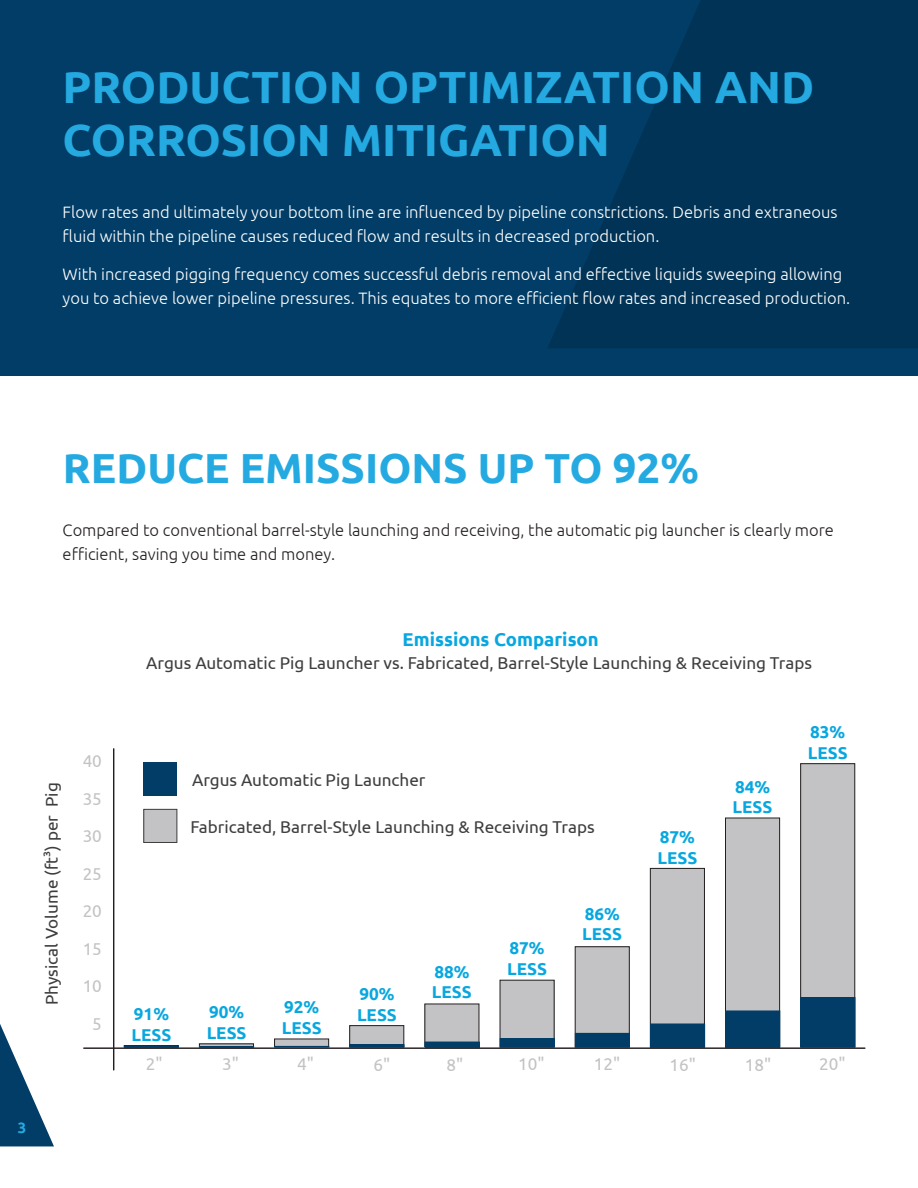
<style>
.page{position:relative;width:918px;height:1188px;background:#fff}
.page>*{position:absolute;margin:0;border:0;box-sizing:border-box;transform-origin:0 0}
.t1{font:700 45px/52.5px "Ubuntu";color:#24aae1}
.t2{font:700 42px "Ubuntu";color:#24aae1}
.t3{font:700 18.6px "Ubuntu";color:#08a7e0}
.t4{font:17.1px "Ubuntu";color:#3e3e3f}
.t5{font:700 17.1px/20.5px "Ubuntu";color:#08a7e0}
.t6{font:17.1px "Ubuntu";color:#c3c3c5}
.t7{font:300 16.5px/24px "Ubuntu";color:#fff}
.t8{font:300 16.5px/24px "Ubuntu";color:#231f20}
.subtitle{font:700 15px "Ubuntu";color:#24aae1}
</style>
<div class="page">
<div style="left:0;top:0;width:918px;height:376px;background:#013d66"></div>
<svg style="left:548px;top:0;width:370px;height:348px;fill:#003356"></svg>
<hr style="left:917px;top:531px;width:1px;height:657px;background:#013d66">
<svg style="left:0;top:1024px;width:54px;height:122px"></svg>
<hr style="left:83px;top:1047px;width:782px;height:2px;background:#231f20">
<hr style="left:113px;top:748px;width:1px;height:322px;background:#231f20">
<div style="left:124px;top:1045px;width:55px;height:2px;border:1px solid #231f20"></div>
<svg style="left:275px;top:1039px;width:54px;height:8px"></svg>
<div style="left:350px;top:1026px;width:54px;height:21px;background:#c3c3c5"></div>
<div style="left:349px;top:1025px;width:55px;height:22px;border:1px solid #231f20"></div>
<div style="left:425px;top:1004px;width:54px;height:43px;background:#c3c3c5"></div>
<div style="left:500px;top:980px;width:54px;height:67px;background:#c3c3c5"></div>
<div style="left:500px;top:980px;width:54px;height:67px;border:1px solid #231f20"></div>
<div style="left:575px;top:947px;width:54px;height:100px;background:#c3c3c5"></div>
<div style="left:575px;top:946px;width:55px;height:101px;border:1px solid #231f20"></div>
<div style="left:650px;top:868px;width:54px;height:179px;background:#c3c3c5"></div>
<div style="left:650px;top:868px;width:55px;height:179px;border:1px solid #231f20"></div>
<div style="left:726px;top:818px;width:54px;height:229px;background:#c3c3c5"></div>
<div style="left:725px;top:818px;width:55px;height:229px;border:1px solid #231f20"></div>
<div style="left:801px;top:764px;width:54px;height:283px;background:#c3c3c5"></div>
<div style="left:800px;top:763px;width:55px;height:284px;border:1px solid #231f20"></div>
<div style="left:124px;top:1047px;width:55px;height:1px;border:1px solid #013d66"></div>
<hr style="left:200px;top:1047px;width:54px;height:1px;background:#013d66">
<div style="left:199px;top:1046px;width:55px;height:1px;border:1px solid #013d66"></div>
<div style="left:274px;top:1046px;width:55px;height:1px;border:1px solid #013d66"></div>
<div style="left:350px;top:1044px;width:54px;height:3px;border:1px solid #013d66"></div>
<div style="left:425px;top:1042px;width:54px;height:5px;background:#013d66"></div>
<div style="left:500px;top:1039px;width:54px;height:8px;background:#013d66"></div>
<div style="left:500px;top:1038px;width:55px;height:9px;border:1px solid #013d66"></div>
<div style="left:575px;top:1033px;width:54px;height:14px;background:#013d66"></div>
<div style="left:651px;top:1024px;width:54px;height:23px;background:#013d66"></div>
<div style="left:726px;top:1011px;width:54px;height:36px;background:#013d66"></div>
<div style="left:725px;top:1011px;width:55px;height:36px;border:1px solid #013d66"></div>
<div style="left:801px;top:998px;width:54px;height:49px;background:#013d66"></div>
<div style="left:800px;top:997px;width:55px;height:50px;border:1px solid #013d66"></div>
<div style="left:143px;top:762px;width:33px;height:33px;background:#013d66"></div>
<div style="left:144px;top:809px;width:33px;height:33px;background:#c3c3c5"></div>
<div style="left:143px;top:809px;width:34px;height:34px;border:1px solid #3e3e3f"></div>
<p class="t1" style="left:63px;top:60px;width:753px">PRODUCTION OPTIMIZATION AND<br>CORROSION MITIGATION</p>
<p class="t7" style="left:63px;top:200px;width:776px">Flow rates and ultimately your bottom line are influenced by pipeline constrictions. Debris and extraneous fluid within the pipeline causes reduced flow and results in decreased production.</p>
<p class="t7" style="left:63px;top:261px;width:789px">With increased pigging frequency comes successful debris removal and effective liquids sweeping allowing you to achieve lower pipeline pressures. This equates to more efficient flow rates and increased production.</p>
<p class="t2" style="left:63px;top:443px;width:638px">REDUCE EMISSIONS UP TO 92%</p>
<p class="t8" style="left:63px;top:517px;width:773px">Compared to conventional barrel-style launching and receiving, the automatic pig launcher is clearly more efficient, saving you time and money.</p>
<p class="t4" style="left:41px;top:1005px;width:224px;rotate:-90deg">Physical Volume (ft3) per Pig</p>
<p class="t6" style="left:83px;top:751px;width:21px">40</p>
<p class="t6" style="left:83px;top:788px;width:21px">35</p>
<p class="t6" style="left:83px;top:826px;width:21px">30</p>
<p class="t6" style="left:83px;top:863px;width:21px">25</p>
<p class="t6" style="left:83px;top:901px;width:21px">20</p>
<p class="t6" style="left:83px;top:938px;width:21px">15</p>
<p class="t6" style="left:83px;top:976px;width:21px">10</p>
<p class="t6" style="left:92px;top:1013px;width:11px">5</p>
<p class="subtitle" style="left:18px;top:1119px;width:10px">3</p>
<p class="t3" style="left:403px;top:628px;width:198px">Emissions Comparison</p>
<p class="t4" style="left:146px;top:652px;width:668px">Argus Automatic Pig Launcher vs. Fabricated, Barrel-Style Launching &amp; Receiving Traps</p>
<p class="t4" style="left:192px;top:769px;width:235px">Argus Automatic Pig Launcher</p>
<p class="t4" style="left:191px;top:817px;width:406px">Fabricated, Barrel-Style Launching &amp; Receiving Traps</p>
<p class="t5" style="left:132px;top:1004px;width:41px">91%<br>LESS</p>
<p class="t5" style="left:207px;top:1001px;width:41px">90%<br>LESS</p>
<p class="t5" style="left:282px;top:997px;width:41px">92%<br>LESS</p>
<p class="t5" style="left:357px;top:984px;width:41px">90%<br>LESS</p>
<p class="t5" style="left:432px;top:961px;width:41px">88%<br>LESS</p>
<p class="t5" style="left:507px;top:937px;width:41px">87%<br>LESS</p>
<p class="t5" style="left:582px;top:903px;width:41px">86%<br>LESS</p>
<p class="t5" style="left:657px;top:826px;width:41px">87%<br>LESS</p>
<p class="t5" style="left:733px;top:776px;width:41px">84%<br>LESS</p>
<p class="t5" style="left:808px;top:722px;width:41px">83%<br>LESS</p>
<p class="t6" style="left:146px;top:1054px;width:18px">2"</p>
<p class="t6" style="left:222px;top:1054px;width:18px">3"</p>
<p class="t6" style="left:297px;top:1054px;width:18px">4"</p>
<p class="t6" style="left:373px;top:1054px;width:18px">6"</p>
<p class="t6" style="left:447px;top:1054px;width:18px">8"</p>
<p class="t6" style="left:518px;top:1054px;width:28px">10"</p>
<p class="t6" style="left:594px;top:1054px;width:28px">12"</p>
<p class="t6" style="left:670px;top:1054px;width:28px">16"</p>
<p class="t6" style="left:745px;top:1054px;width:28px">18"</p>
<p class="t6" style="left:819px;top:1054px;width:28px">20"</p>
</div>
